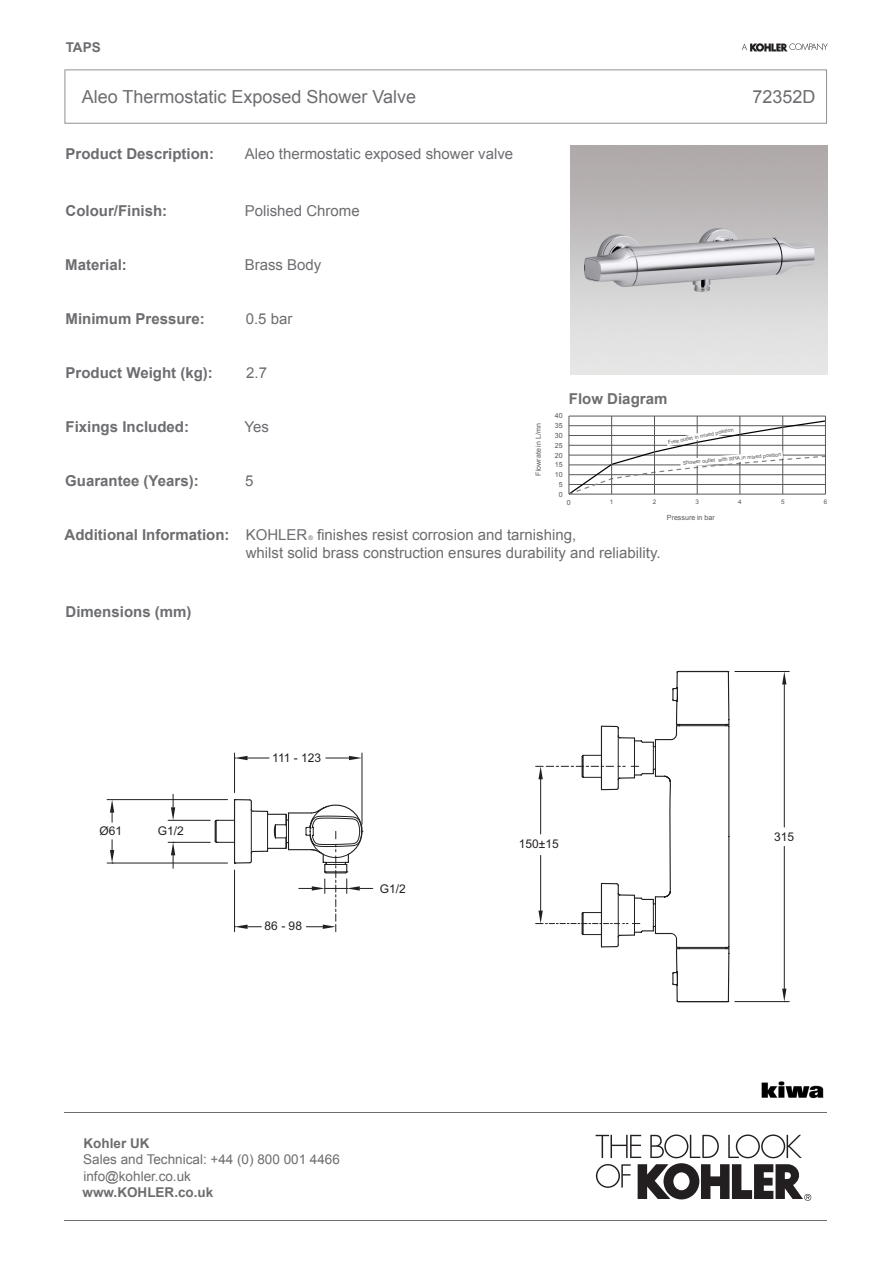
<style>
.page{position:relative;width:893px;height:1263px;background:#fff}
.page>*{position:absolute;margin:0;border:0;box-sizing:border-box;transform-origin:0 0}
.t1{font:18px "Arial";color:#6c6d70}
.t2{font:15px/18px "Arial";color:#6c6d70}
.t3{font:700 15px "Arial";color:#6c6d70}
.t4{font:700 15px "Arial";color:#6e6e70}
.t5{font:13.5px "Arial";color:#6c6d70}
.t6{font:700 13.5px "Arial";color:#6c6d70}
.t7{font:12px "Arial";color:#231f20}
.t8{font:7.05px "Arial";color:#57585a}
.t9{font:6.3px "Arial";color:#57585a}
.t10{font:6.15px "Arial";color:#6c6d70}
.t11{font:5.25px "Arial";color:#57585a}
</style>
<div class="page">
<svg style="left:596px;top:1134px;width:215px;height:67px"></svg>
<hr style="left:65px;top:1220px;width:762px;height:1px;background:#6c6d70">
<hr style="left:65px;top:1112px;width:762px;height:1px;background:#6c6d70">
<svg style="left:742px;top:43px;width:86px;height:9px"></svg>
<svg style="left:65px;top:70px;width:762px;height:54px"></svg>
<img style="left:761px;top:1081px;width:63px;height:18px">
<hr style="left:569px;top:416px;width:256px;height:1px;background:#57585a">
<hr style="left:825px;top:416px;width:1px;height:78px;background:#58595b">
<hr style="left:782px;top:416px;width:1px;height:78px;background:#57585a">
<hr style="left:740px;top:416px;width:1px;height:78px;background:#57585a">
<hr style="left:697px;top:416px;width:1px;height:78px;background:#57585a">
<hr style="left:654px;top:416px;width:1px;height:78px;background:#57585a">
<hr style="left:611px;top:416px;width:1px;height:78px;background:#57585a">
<hr style="left:569px;top:416px;width:1px;height:78px;background:#57585a">
<hr style="left:569px;top:494px;width:256px;height:1px;background:#57585a">
<svg style="left:569px;top:420px;width:256px;height:74px"></svg>
<img style="left:570px;top:145px;width:257px;height:230px">
<hr style="left:107px;top:799px;width:121px;height:1px;background:#231f20">
<hr style="left:107px;top:863px;width:121px;height:1px;background:#231f20">
<svg style="left:110px;top:800px;width:4px;height:22px"></svg>
<svg style="left:110px;top:840px;width:4px;height:24px"></svg>
<hr style="left:168px;top:820px;width:42px;height:1px;background:#231f20">
<hr style="left:168px;top:842px;width:42px;height:1px;background:#231f20">
<hr style="left:735px;top:671px;width:54px;height:1px;background:#231f20">
<hr style="left:735px;top:1001px;width:54px;height:1px;background:#231f20">
<hr style="left:784px;top:684px;width:1px;height:143px;background:#231f20">
<hr style="left:784px;top:846px;width:1px;height:142px;background:#231f20">
<svg style="left:782px;top:672px;width:4px;height:12px"></svg>
<svg style="left:782px;top:988px;width:4px;height:14px"></svg>
<svg style="left:581px;top:671px;width:149px;height:331px"></svg>
<svg style="left:171px;top:794px;width:166px;height:138px"></svg>
<svg style="left:322px;top:745px;width:335px;height:182px"></svg>
<p class="t6" style="left:66px;top:38px;width:37px">TAPS</p>
<p class="t1" style="left:82px;top:85px;width:336px">Aleo Thermostatic Exposed Shower Valve</p>
<p class="t1" style="left:752px;top:85px;width:65px">72352D</p>
<p class="t3" style="left:66px;top:144px;width:150px">Product Description:</p>
<p class="t2" style="left:245px;top:145px;width:270px">Aleo thermostatic exposed shower valve</p>
<p class="t3" style="left:66px;top:201px;width:103px">Colour/Finish:</p>
<p class="t2" style="left:245px;top:202px;width:117px">Polished Chrome</p>
<p class="t3" style="left:65px;top:254px;width:63px">Material:</p>
<p class="t3" style="left:66px;top:309px;width:141px">Minimum Pressure:</p>
<p class="t2" style="left:245px;top:256px;width:78px">Brass Body</p>
<p class="t2" style="left:246px;top:310px;width:48px">0.5 bar</p>
<p class="t3" style="left:66px;top:362px;width:149px">Product Weight (kg):</p>
<p class="t3" style="left:66px;top:417px;width:125px">Fixings Included:</p>
<p class="t3" style="left:65px;top:470px;width:135px">Guarantee (Years):</p>
<p class="t3" style="left:65px;top:524px;width:166px">Additional Information:</p>
<p class="t2" style="left:246px;top:364px;width:22px">2.7</p>
<p class="t2" style="left:245px;top:418px;width:26px">Yes</p>
<p class="t2" style="left:245px;top:472px;width:10px">5</p>
<p class="t8" style="left:534px;top:476px;width:54px;rotate:-90deg">Flowrate in L/mn</p>
<p class="t4" style="left:569px;top:389px;width:100px">Flow Diagram</p>
<p class="t8" style="left:555px;top:411px;width:9px">40</p>
<p class="t8" style="left:555px;top:421px;width:9px">35</p>
<p class="t8" style="left:555px;top:431px;width:9px">30</p>
<p class="t8" style="left:555px;top:441px;width:9px">25</p>
<p class="t8" style="left:555px;top:450px;width:9px">20</p>
<p class="t8" style="left:555px;top:460px;width:9px">15</p>
<p class="t8" style="left:555px;top:470px;width:9px">10</p>
<p class="t8" style="left:559px;top:480px;width:5px">5</p>
<p class="t8" style="left:559px;top:489px;width:5px">0</p>
<p class="t8" style="left:567px;top:498px;width:5px">0</p>
<p class="t11" style="left:668px;top:439px;width:68px;rotate:-11deg">Free outlet in mixed position</p>
<p class="t11" style="left:683px;top:459px;width:100px;rotate:-5deg">Shower outlet with RHA in mixed position</p>
<p class="t9" style="left:610px;top:498px;width:5px">1</p>
<p class="t9" style="left:653px;top:498px;width:5px">2</p>
<p class="t9" style="left:695px;top:498px;width:5px">3</p>
<p class="t9" style="left:738px;top:498px;width:5px">4</p>
<p class="t9" style="left:781px;top:498px;width:5px">5</p>
<p class="t9" style="left:824px;top:498px;width:5px">6</p>
<p class="t8" style="left:667px;top:513px;width:49px">Pressure in bar</p>
<p class="t2" style="left:246px;top:526px;width:416px;text-indent:71px">finishes resist corrosion and tarnishing,<br>whilst solid brass construction ensures durability and reliability.</p>
<p class="t2" style="left:246px;top:526px;width:63px">KOHLER</p>
<p class="t10" style="left:308px;top:534px;width:6px">®</p>
<p class="t3" style="left:66px;top:602px;width:127px">Dimensions (mm)</p>
<p class="t7" style="left:100px;top:823px;width:24px">Ø61</p>
<p class="t7" style="left:158px;top:823px;width:28px">G1/2</p>
<p class="t7" style="left:272px;top:750px;width:50px">111 - 123</p>
<p class="t7" style="left:265px;top:918px;width:39px">86 - 98</p>
<p class="t7" style="left:380px;top:881px;width:28px">G1/2</p>
<p class="t7" style="left:519px;top:836px;width:41px">150±15</p>
<p class="t7" style="left:774px;top:828px;width:22px">315</p>
<p class="t6" style="left:84px;top:1135px;width:68px">Kohler UK</p>
<p class="t6" style="left:83px;top:1183px;width:132px">www.KOHLER.co.uk</p>
<p class="t5" style="left:83px;top:1151px;width:258px">Sales and Technical: +44 (0) 800 001 4466</p>
<p class="t5" style="left:83px;top:1167px;width:109px">info@kohler.co.uk</p>
</div>
